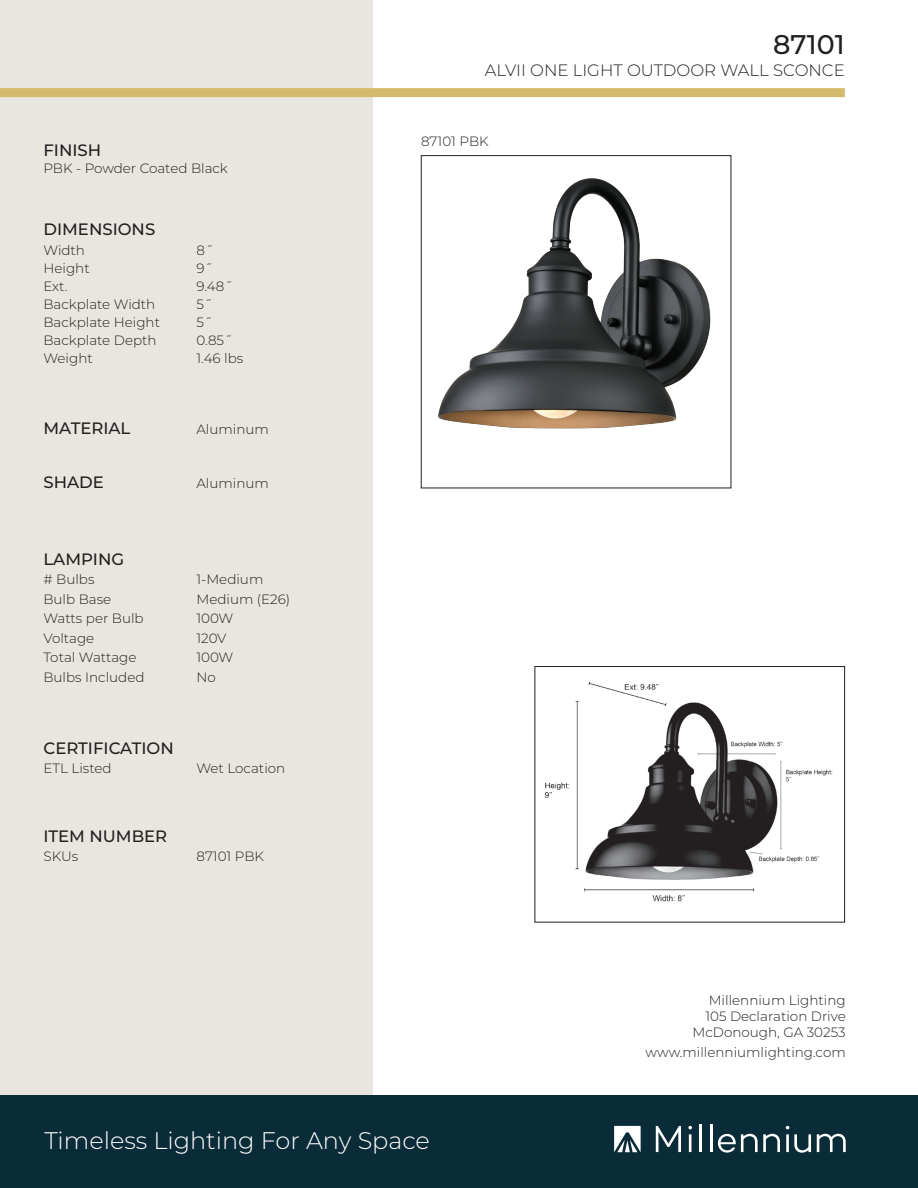
<style>
.page{position:relative;width:918px;height:1188px;background:#fff}
.page>*{position:absolute;margin:0;border:0;box-sizing:border-box;transform-origin:0 0}
.t1{font:500 27px "Montserrat";color:#231f20}
.t2{font:300 24px "Montserrat";color:#fff}
.t3{font:500 16.5px "Montserrat";color:#231f20}
.t4{font:300 16.5px "Montserrat";color:#231f20}
.t5{font:300 13.5px "Montserrat";color:#231f20}
</style>
<div class="page">
<div style="left:0;top:0;width:373px;height:1188px;background:#e8e6df"></div>
<div style="left:0;top:1095px;width:918px;height:93px;background:#0a2b38"></div>
<div style="left:0;top:88px;width:845px;height:9px;background:#d4ba6c"></div>
<svg style="left:656px;top:1126px;width:25px;height:26px"></svg>
<svg style="left:688px;top:1126px;width:4px;height:26px"></svg>
<hr style="left:699px;top:1125px;width:3px;height:27px;background:#fff">
<hr style="left:710px;top:1125px;width:2px;height:27px;background:#fff">
<svg style="left:718px;top:1134px;width:62px;height:19px"></svg>
<svg style="left:786px;top:1126px;width:25px;height:27px"></svg>
<svg style="left:817px;top:1134px;width:29px;height:18px"></svg>
<svg style="left:614px;top:1126px;width:27px;height:26px"></svg>
<img style="left:438px;top:178px;width:273px;height:251px">
<div style="left:421px;top:155px;width:310px;height:333px;border:1px solid #231f20"></div>
<img style="left:544px;top:681px;width:289px;height:221px">
<div style="left:535px;top:666px;width:310px;height:256px;border:1px solid #231f20"></div>
<p class="t3" style="left:43px;top:139px;width:59px">FINISH</p>
<p class="t5" style="left:43px;top:159px;width:186px">PBK - Powder Coated Black</p>
<p class="t3" style="left:43px;top:218px;width:113px">DIMENSIONS</p>
<p class="t5" style="left:43px;top:241px;width:43px">Width</p>
<p class="t5" style="left:196px;top:241px;width:18px">8˝</p>
<p class="t5" style="left:43px;top:259px;width:48px">Height</p>
<p class="t5" style="left:196px;top:259px;width:18px">9˝</p>
<p class="t5" style="left:43px;top:277px;width:26px">Ext.</p>
<p class="t5" style="left:196px;top:277px;width:38px">9.48˝</p>
<p class="t5" style="left:43px;top:295px;width:113px">Backplate Width</p>
<p class="t5" style="left:196px;top:295px;width:17px">5˝</p>
<p class="t5" style="left:43px;top:313px;width:118px">Backplate Height</p>
<p class="t5" style="left:196px;top:313px;width:17px">5˝</p>
<p class="t5" style="left:43px;top:331px;width:115px">Backplate Depth</p>
<p class="t5" style="left:196px;top:331px;width:37px">0.85˝</p>
<p class="t5" style="left:43px;top:349px;width:51px">Weight</p>
<p class="t5" style="left:196px;top:349px;width:48px">1.46 lbs</p>
<p class="t3" style="left:43px;top:416px;width:88px">MATERIAL</p>
<p class="t5" style="left:196px;top:420px;width:74px">Aluminum</p>
<p class="t3" style="left:43px;top:471px;width:62px">SHADE</p>
<p class="t5" style="left:196px;top:474px;width:74px">Aluminum</p>
<p class="t3" style="left:43px;top:547px;width:82px">LAMPING</p>
<p class="t5" style="left:43px;top:570px;width:53px"># Bulbs</p>
<p class="t5" style="left:196px;top:570px;width:68px">1-Medium</p>
<p class="t5" style="left:43px;top:590px;width:69px">Bulb Base</p>
<p class="t5" style="left:196px;top:590px;width:95px">Medium (E26)</p>
<p class="t5" style="left:43px;top:609px;width:102px">Watts per Bulb</p>
<p class="t5" style="left:196px;top:609px;width:39px">100W</p>
<p class="t5" style="left:43px;top:629px;width:52px">Voltage</p>
<p class="t5" style="left:196px;top:629px;width:32px">120V</p>
<p class="t5" style="left:43px;top:648px;width:95px">Total Wattage</p>
<p class="t5" style="left:196px;top:648px;width:39px">100W</p>
<p class="t5" style="left:43px;top:668px;width:103px">Bulbs Included</p>
<p class="t5" style="left:196px;top:668px;width:21px">No</p>
<p class="t3" style="left:43px;top:736px;width:132px">CERTIFICATION</p>
<p class="t5" style="left:43px;top:759px;width:70px">ETL Listed</p>
<p class="t5" style="left:196px;top:759px;width:90px">Wet Location</p>
<p class="t3" style="left:43px;top:824px;width:125px">ITEM NUMBER</p>
<p class="t5" style="left:43px;top:847px;width:36px">SKUs</p>
<p class="t5" style="left:196px;top:847px;width:69px">87101 PBK</p>
<p class="t1" style="left:773px;top:25px;width:73px">87101</p>
<p class="t4" style="left:485px;top:59px;width:362px">ALVII ONE LIGHT OUTDOOR WALL SCONCE</p>
<p class="t5" style="left:421px;top:132px;width:69px">87101 PBK</p>
<p class="t5" style="left:709px;top:991px;width:139px">Millennium Lighting</p>
<p class="t5" style="left:705px;top:1007px;width:142px">105 Declaration Drive</p>
<p class="t5" style="left:692px;top:1023px;width:155px">McDonough, GA 30253</p>
<p class="t5" style="left:645px;top:1043px;width:202px">www.millenniumlighting.com</p>
<p class="t2" style="left:44px;top:1124px;width:387px">Timeless Lighting For Any Space</p>
</div>
